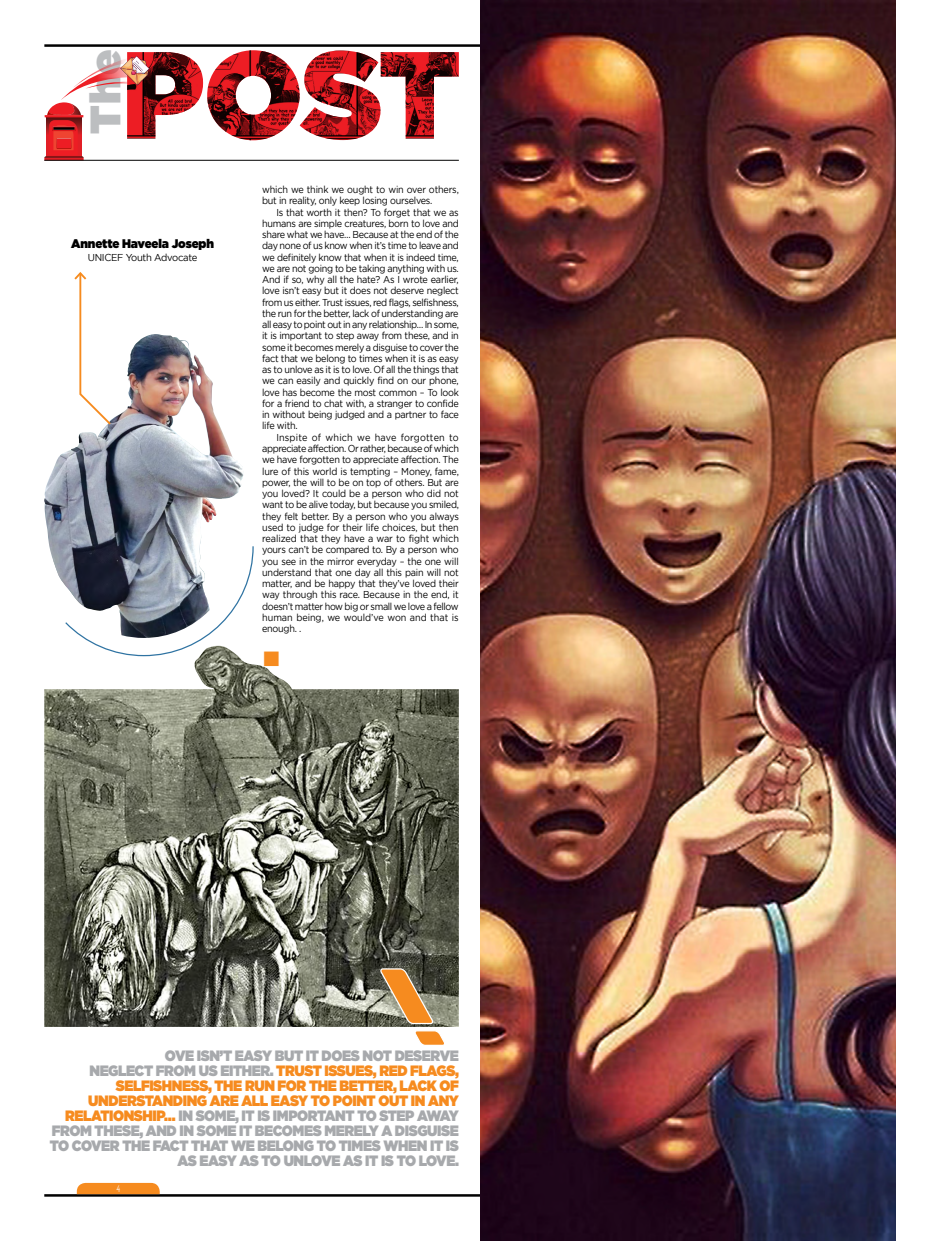
<style>
.page{position:relative;width:939px;height:1241px;background:#fff}
.page>*{position:absolute;margin:0;border:0;box-sizing:border-box;transform-origin:0 0}
.t1{font:900 42.62px "Gotham";color:#bcbec0}
.t2{font:25px "Wingdings";color:#f68b1f}
.t3{font:900 15px/15px "Gotham";letter-spacing:-.03em;color:#a7a9ac;text-align:right;scale:.91 1}
.t4{font:900 12.5px "Gotham";letter-spacing:-.01em;color:#000;scale:.94 1}
.t5{font:700 11.25px "Gatsby FLF";color:#fff;scale:.85 1}
.t6{font:10px/11.2px "Gotham";letter-spacing:-.03em;color:#000;text-align:justify;scale:.91 1}
.t7{font:10px "Gotham";letter-spacing:-.03em;color:#000;scale:.95 1}
.s1{color:#f68b1f}
</style>
<div class="page">
<hr style="left:44px;top:1193px;width:851px;height:3px;background:#000">
<svg style="left:77px;top:1182px;width:83px;height:11px"></svg>
<hr style="left:44px;top:44px;width:851px;height:3px;background:#000">
<svg style="left:44px;top:50px;width:415px;height:110px"></svg>
<hr style="left:44px;top:160px;width:415px;height:1px;background:#000">
<img style="left:480px;top:0;width:415px;height:1240px">
<img style="left:44px;top:656px;width:415px;height:370px">
<svg style="left:83px;top:546px;width:171px;height:110px"></svg>
<img style="left:65px;top:454px;width:157px;height:184px">
<img style="left:44px;top:334px;width:172px;height:270px">
<svg style="left:72px;top:272px;width:41px;height:154px"></svg>
<svg style="left:380px;top:967px;width:66px;height:78px"></svg>
<h1 class="t1" style="left:75px;top:134px;width:86px;rotate:-90deg">The</h1>
<p class="t4" style="left:71px;top:235px;width:154px">Annette Haveela Joseph</p>
<p class="t7" style="left:88px;top:251px;width:117px">UNICEF Youth Advocate</p>
<p class="t6" style="left:262px;top:184px;width:218px">which we think we ought to win over others, but in reality, only keep losing ourselves.</p>
<p class="t6" style="left:262px;top:206px;width:218px;text-indent:14px">Is that worth it then? To forget that we as humans are simple creatures, born to love and share what we have… Because at the end of the day none of us know when it’s time to leave and we definitely know that when it is indeed time, we are not going to be taking anything with us.<br>And if so, why all the hate? As I wrote earlier, love isn’t easy but it does not deserve neglect from us either. Trust issues, red flags, selfishness, the run for the better, lack of understanding are all easy to point out in any relationship… In some, it is important to step away from these, and in some it becomes merely a disguise to cover the fact that we belong to times when it is as easy as to unlove as it is to love. Of all the things that we can easily and quickly find on our phone, love has become the most common – To look for a friend to chat with, a stranger to confide in without being judged and a partner to face life with.</p>
<p class="t6" style="left:262px;top:431px;width:218px;text-indent:14px">Inspite of which we have forgotten to appreciate affection. Or rather, because of which we have forgotten to appreciate affection. The lure of this world is tempting – Money, fame, power, the will to be on top of others. But are you loved? It could be a person who did not want to be alive today, but because you smiled, they felt better. By a person who you always used to judge for their life choices, but then realized that they have a war to fight which yours can’t be compared to. By a person who you see in the mirror everyday – the one will understand that one day all this pain will not matter, and be happy that they’ve loved their way through this race. Because in the end, it doesn’t matter how big or small we love a fellow human being, we would’ve won and that is enough. .</p>
<h2 class="t2" style="left:262px;top:645px;width:20px">■</h2>
<p class="t3" style="left:50px;top:1047px;width:451px">OVE ISN’T EASY BUT IT DOES NOT DESERVE<br>NEGLECT FROM US EITHER. <span class="s1">TRUST ISSUES, RED FLAGS, SELFISHNESS, THE RUN FOR THE BETTER, LACK OF UNDERSTANDING ARE ALL EASY TO POINT OUT IN ANY RELATIONSHIP…</span> IN SOME, IT IS IMPORTANT TO STEP AWAY FROM THESE, AND IN SOME IT BECOMES MERELY A DISGUISE TO COVER THE FACT THAT WE BELONG TO TIMES WHEN IT IS AS EASY AS TO UNLOVE AS IT IS TO LOVE.</p>
<p class="t5" style="left:116px;top:1183px;width:6px">4</p>
</div>
